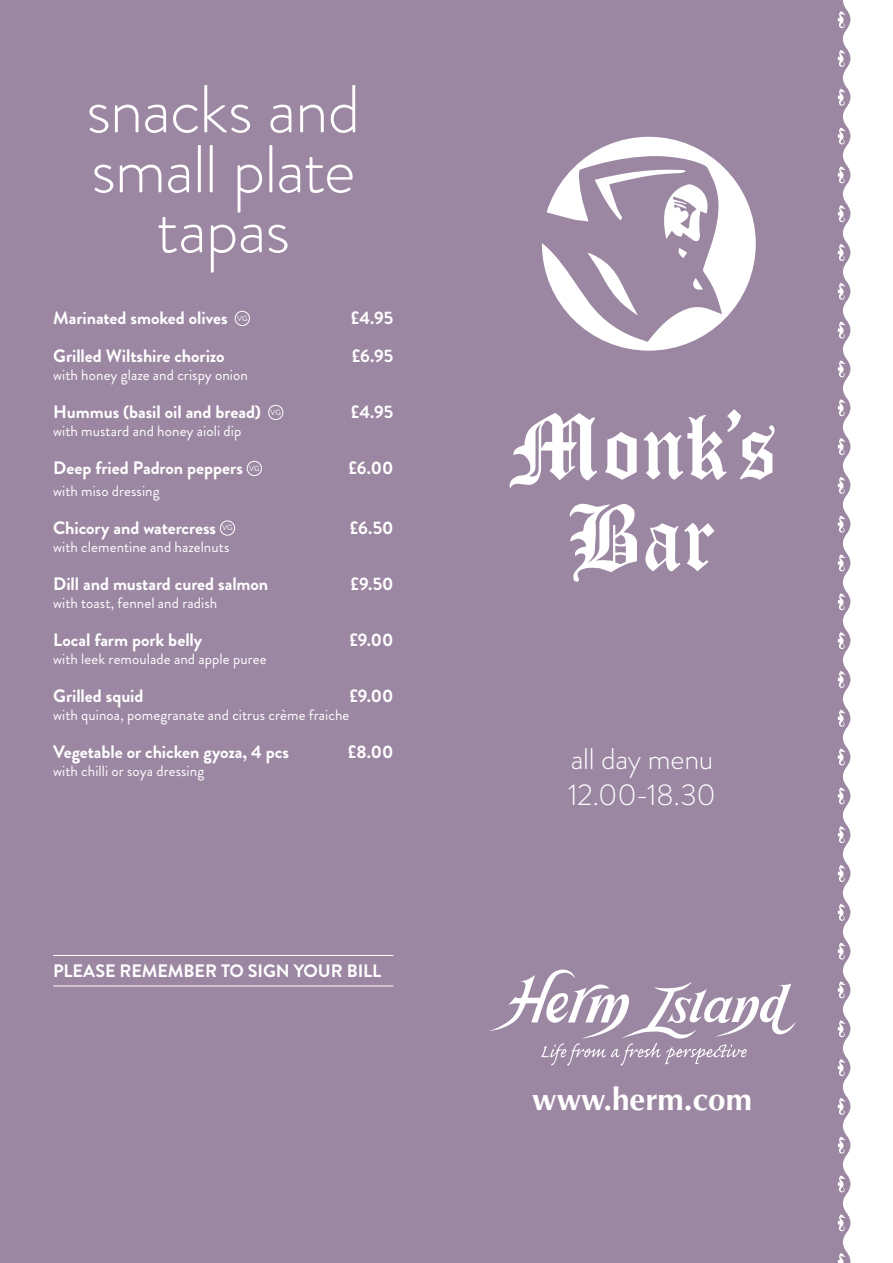
<style>
.page{position:relative;width:893px;height:1263px;background:#9c87a3}
.page>*{position:absolute;margin:0;border:0;box-sizing:border-box;transform-origin:0 0}
.Section{font:300 67.5px/60px "Brandon Grotesque";letter-spacing:-.02em;color:#fff;text-align:center}
.t1{font:700 31.5px "Optima";color:#fff}
.Section-2{font:300 30px "Brandon Grotesque";letter-spacing:-.01em;color:#fff}
.Menu_Bold{font:700 18px "Brandon Grotesque";letter-spacing:-.005em;color:#fff}
.Menu_Body{font:700 18px "Brandon Grotesque";letter-spacing:-.005em;color:#fff}
.Menu_Body-2{font:15px "Brandon Grotesque";letter-spacing:.005em;color:#fff}
.Menu_Body-3{font:7.5px "Brandon Grotesque";color:#fff}
</style>
<div class="page">
<svg style="left:489px;top:969px;width:307px;height:97px"></svg>
<div style="left:843px;top:0;width:50px;height:1263px;background:#fff"></div>
<svg style="left:838px;top:11px;width:7px;height:17px"></svg>
<svg style="left:838px;top:50px;width:7px;height:17px"></svg>
<svg style="left:838px;top:89px;width:7px;height:17px"></svg>
<svg style="left:838px;top:127px;width:7px;height:17px"></svg>
<svg style="left:838px;top:166px;width:7px;height:17px"></svg>
<svg style="left:838px;top:205px;width:7px;height:17px"></svg>
<svg style="left:838px;top:244px;width:7px;height:17px"></svg>
<svg style="left:838px;top:283px;width:7px;height:17px"></svg>
<svg style="left:838px;top:321px;width:7px;height:18px"></svg>
<svg style="left:838px;top:360px;width:7px;height:17px"></svg>
<svg style="left:838px;top:399px;width:7px;height:17px"></svg>
<svg style="left:838px;top:438px;width:7px;height:17px"></svg>
<svg style="left:838px;top:477px;width:7px;height:17px"></svg>
<svg style="left:838px;top:515px;width:7px;height:18px"></svg>
<svg style="left:838px;top:554px;width:7px;height:17px"></svg>
<svg style="left:838px;top:593px;width:7px;height:17px"></svg>
<svg style="left:838px;top:632px;width:7px;height:17px"></svg>
<svg style="left:838px;top:671px;width:7px;height:17px"></svg>
<svg style="left:838px;top:710px;width:7px;height:17px"></svg>
<svg style="left:838px;top:748px;width:7px;height:17px"></svg>
<svg style="left:838px;top:787px;width:7px;height:17px"></svg>
<svg style="left:838px;top:826px;width:7px;height:17px"></svg>
<svg style="left:838px;top:865px;width:7px;height:17px"></svg>
<svg style="left:838px;top:904px;width:7px;height:17px"></svg>
<svg style="left:838px;top:942px;width:7px;height:17px"></svg>
<svg style="left:838px;top:981px;width:7px;height:17px"></svg>
<svg style="left:838px;top:1020px;width:7px;height:17px"></svg>
<svg style="left:838px;top:1059px;width:7px;height:17px"></svg>
<svg style="left:838px;top:1098px;width:7px;height:17px"></svg>
<svg style="left:838px;top:1136px;width:7px;height:17px"></svg>
<svg style="left:838px;top:1175px;width:7px;height:17px"></svg>
<svg style="left:838px;top:1214px;width:7px;height:17px"></svg>
<svg style="left:838px;top:1253px;width:7px;height:10px"></svg>
<svg style="left:510px;top:409px;width:264px;height:79px"></svg>
<svg style="left:570px;top:504px;width:144px;height:78px"></svg>
<div style="left:542px;top:137px;width:214px;height:214px;background:#fff;border-radius:50%"></div>
<svg style="left:542px;top:156px;width:180px;height:186px"></svg>
<hr style="left:53px;top:955px;width:340px;height:1px;background:#fff">
<hr style="left:53px;top:985px;width:340px;height:1px;background:#fff">
<div style="left:235px;top:311px;width:15px;height:15px;border:1px solid #fff;border-radius:50%"></div>
<div style="left:268px;top:405px;width:15px;height:15px;border:1px solid #fff;border-radius:50%"></div>
<div style="left:247px;top:461px;width:15px;height:15px;border:1px solid #fff;border-radius:50%"></div>
<div style="left:220px;top:521px;width:15px;height:14px;border:1px solid #fff;border-radius:50%"></div>
<p class="Section" style="left:86px;top:79px;width:276px">snacks and small plate tapas</p>
<p class="Menu_Bold" style="left:53px;top:306px;width:176px">Marinated smoked olives</p>
<p class="Menu_Body-3" style="left:237px;top:313px;width:12px">VG</p>
<p class="Menu_Bold" style="left:351px;top:306px;width:44px">£4.95</p>
<p class="Menu_Bold" style="left:53px;top:344px;width:173px">Grilled Wiltshire chorizo</p>
<p class="Menu_Bold" style="left:352px;top:344px;width:43px">£6.95</p>
<p class="Menu_Body-2" style="left:53px;top:365px;width:196px">with honey glaze and crispy onion</p>
<p class="Menu_Bold" style="left:53px;top:400px;width:209px">Hummus (basil oil and bread)</p>
<p class="Menu_Body-3" style="left:270px;top:407px;width:12px">VG</p>
<p class="Menu_Bold" style="left:351px;top:400px;width:44px">£4.95</p>
<p class="Menu_Body-2" style="left:53px;top:421px;width:190px">with mustard and honey aioli dip</p>
<p class="Menu_Bold" style="left:53px;top:456px;width:191px">Deep fried Padron peppers</p>
<p class="Menu_Body-3" style="left:249px;top:463px;width:12px">VG</p>
<p class="Menu_Bold" style="left:348px;top:456px;width:46px">£6.00</p>
<p class="Menu_Body-2" style="left:53px;top:480px;width:108px">with miso dressing</p>
<p class="Menu_Bold" style="left:53px;top:515px;width:164px">Chicory and watercress</p>
<p class="Menu_Body-3" style="left:222px;top:523px;width:12px">VG</p>
<p class="Menu_Bold" style="left:350px;top:515px;width:45px">£6.50</p>
<p class="Menu_Body-2" style="left:53px;top:536px;width:178px">with clementine and hazelnuts</p>
<p class="Menu_Bold" style="left:53px;top:571px;width:217px">Dill and mustard cured salmon</p>
<p class="Menu_Bold" style="left:351px;top:571px;width:44px">£9.50</p>
<p class="Menu_Body-2" style="left:53px;top:592px;width:166px">with toast, fennel and radish</p>
<p class="Menu_Bold" style="left:53px;top:627px;width:150px">Local farm pork belly</p>
<p class="Menu_Bold" style="left:349px;top:627px;width:45px">£9.00</p>
<p class="Menu_Body-2" style="left:53px;top:648px;width:215px">with leek remoulade and apple puree</p>
<p class="Menu_Bold" style="left:53px;top:683px;width:92px">Grilled squid</p>
<p class="Menu_Bold" style="left:349px;top:683px;width:45px">£9.00</p>
<p class="Menu_Body-2" style="left:53px;top:704px;width:298px">with quinoa, pomegranate and citrus crème fraiche</p>
<p class="Menu_Bold" style="left:53px;top:739px;width:237px">Vegetable or chicken gyoza, 4 pcs</p>
<p class="Menu_Bold" style="left:348px;top:739px;width:47px">£8.00</p>
<p class="Menu_Body-2" style="left:53px;top:760px;width:153px">with chilli or soya dressing</p>
<p class="Menu_Body" style="left:53px;top:958px;width:329px">PLEASE REMEMBER TO SIGN YOUR BILL</p>
<p class="Section-2" style="left:571px;top:739px;width:144px">all day menu</p>
<p class="Section-2" style="left:568px;top:775px;width:149px">12.00-18.30</p>
<p class="t1" style="left:532px;top:1081px;width:221px">www.herm.com</p>
</div>
